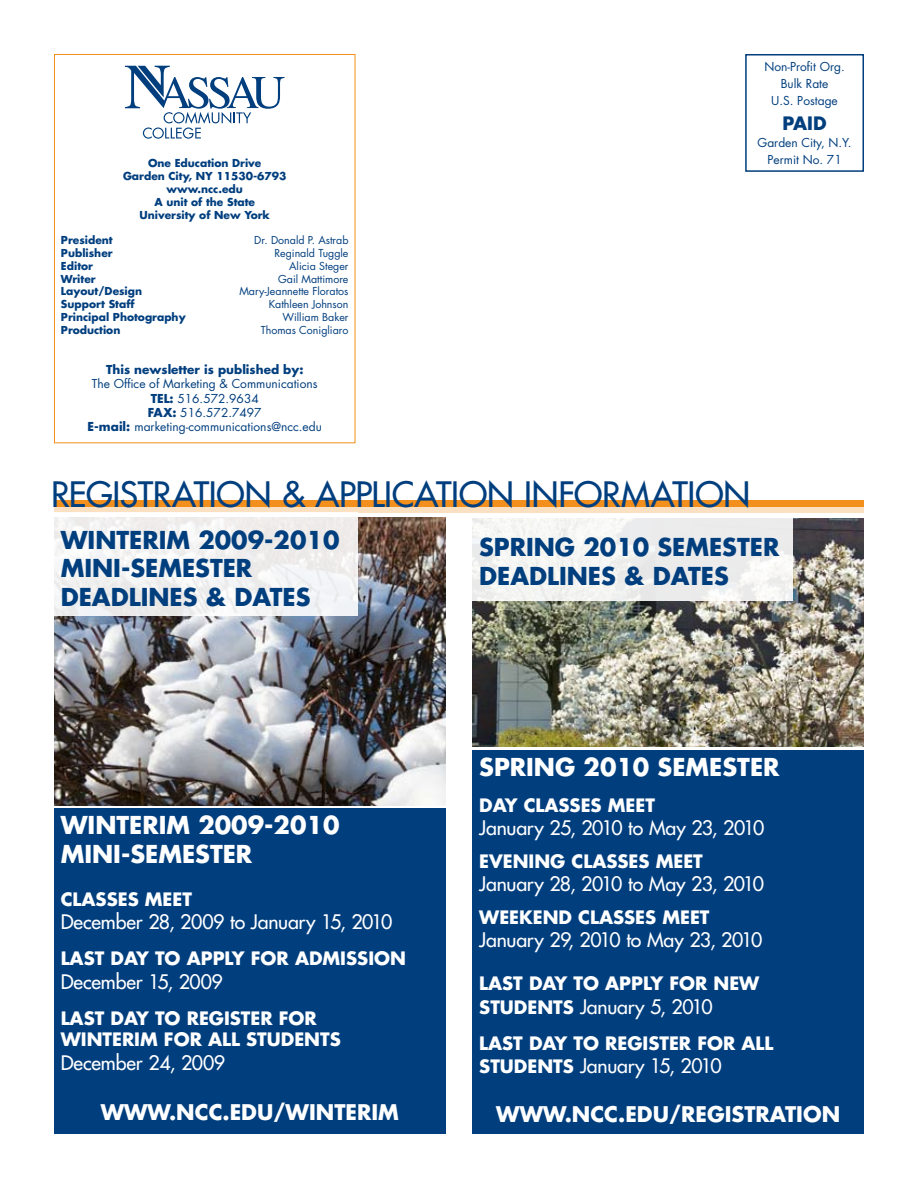
<style>
.page{position:relative;width:918px;height:1188px;background:#fff}
.page>*{position:absolute;margin:0;border:0;box-sizing:border-box;transform-origin:0 0}
.t1{font:34.05px "Futura";letter-spacing:-.005em;color:#003e7e}
.t2{font:700 24px/28.8px "Futura";color:#003e7e}
.t3{font:700 24px/28.8px "Futura";color:#fff}
.t4{font:700 21px "Futura";color:#fff}
.t5{font:19.5px "Futura";letter-spacing:-.025em;color:#fff}
.t6{font:19.5px "Futura";letter-spacing:-.045em;color:#fff}
.t7{font:700 18px/21.6px "Futura";color:#fff}
.t8{font:700 18px "Futura";color:#003e7e}
.t9{font:12px/14.4px "Futura";color:#003e7e;text-align:center}
.t10{font:700 12px "Futura";color:#003e7e}
.t11{font:700 10.65px/12.8px "Futura";color:#003e7e;text-align:center}
.t12{font:10.65px "Futura";color:#003e7e}
.s1{font-weight:700}
.s2{font-weight:700;font-size:18px}
</style>
<div class="page">
<div style="left:745px;top:54px;width:119px;height:118px;border:2px solid #003e7e"></div>
<svg style="left:125px;top:66px;width:160px;height:73px"></svg>
<div style="left:54px;top:54px;width:302px;height:389px;border:1px solid #f3901d"></div>
<div style="left:54px;top:808px;width:392px;height:326px;background:#003e7e"></div>
<div style="left:472px;top:750px;width:392px;height:384px;background:#003e7e"></div>
<div style="left:54px;top:500px;width:810px;height:13px;background:#f3901d"></div>
<div style="left:54px;top:507px;width:810px;height:6px;background:#fbe0c1"></div>
<img style="left:54px;top:517px;width:392px;height:288px">
<div style="left:39px;top:512px;width:319px;height:104px;background:linear-gradient(to right,#f6f5f6,#f0eff0)"></div>
<img style="left:472px;top:519px;width:392px;height:228px">
<div style="left:472px;top:517px;width:321px;height:84px;background:#eff0ee"></div>
<p class="t9" style="left:764px;top:58px;width:82px;line-height:17.2px">Non-Profit Org.<br>Bulk Rate<br>U.S. Postage</p>
<p class="t8" style="left:783px;top:111px;width:12px">PAID</p>
<p class="t9" style="left:758px;top:135px;width:96px">Garden City, N.Y.</p>
<p class="t11" style="left:148px;top:157px;width:115px">ONE EDUCATION DRIVE</p>
<p class="t9" style="left:767px;top:153px;width:76px">Permit No. 71</p>
<p class="t11" style="left:123px;top:169px;width:165px">GARDEN CITY, NY 11530-6793<br>WWW.NCC.EDU<br>A UNIT OF THE STATE<br>UNIVERSITY OF NEW YORK</p>
<p class="t11" style="left:61px;top:233px;width:53px">PRESIDENT</p>
<p class="t12" style="left:254px;top:233px;width:96px">Dr. Donald P. Astrab</p>
<p class="t11" style="left:61px;top:246px;width:53px">PUBLISHER</p>
<p class="t12" style="left:274px;top:246px;width:76px">Reginald Tuggle</p>
<p class="t11" style="left:61px;top:259px;width:34px">EDITOR</p>
<p class="t12" style="left:289px;top:258px;width:61px">Alicia Steger</p>
<p class="t11" style="left:61px;top:272px;width:36px">WRITER</p>
<p class="t12" style="left:278px;top:271px;width:72px">Gail Mattimore</p>
<p class="t11" style="left:61px;top:285px;width:83px">LAYOUT/DESIGN</p>
<p class="t12" style="left:239px;top:284px;width:111px">Mary-Jeannette Floratos</p>
<p class="t11" style="left:61px;top:297px;width:75px">SUPPORT STAFF</p>
<p class="t12" style="left:269px;top:297px;width:81px">Kathleen Johnson</p>
<p class="t11" style="left:61px;top:310px;width:126px">PRINCIPAL PHOTOGRAPHY</p>
<p class="t12" style="left:283px;top:310px;width:67px">William Baker</p>
<p class="t11" style="left:61px;top:323px;width:61px">PRODUCTION</p>
<p class="t12" style="left:261px;top:323px;width:89px">Thomas Conigliaro</p>
<p class="t10" style="left:106px;top:361px;width:199px">THIS NEWSLETTER IS PUBLISHED BY:</p>
<p class="t9" style="left:88px;top:376px;width:236px">The Office of Marketing &amp; Communications<br><span class="s1">TEL:</span> 516.572.9634<br><span class="s1">FAX:</span> 516.572.7497<br><span class="s1">E-MAIL:</span> marketing-communications@ncc.edu</p>
<h1 class="t1" style="left:51px;top:472px;width:701px">Registration &amp; Application information</h1>
<h2 class="t2" style="left:61px;top:525px;width:280px">WINTERIM 2009-2010<br>MIN I-SEMESTER<br>DEADLIN ES &amp; DATES</h2>
<h2 class="t2" style="left:479px;top:532px;width:302px">SPRING 2010 SEMESTER<br>DEADLIN ES &amp; DATES</h2>
<h2 class="t3" style="left:61px;top:810px;width:280px">WINTERIM 2009-2010<br>MIN I-SEMESTER</h2>
<p class="t7" style="left:61px;top:888px;width:133px">CLASSES MEET</p>
<p class="t5" style="left:61px;top:910px;width:333px">December 28, 2009 to January 15, 2010</p>
<p class="t7" style="left:61px;top:947px;width:343px">LAST DAY TO APPLY FOR ADMISSION</p>
<p class="t5" style="left:61px;top:969px;width:164px">December 15, 2009</p>
<p class="t7" style="left:61px;top:1007px;width:258px">LAST DAY TO REGISTER FOR<br>WINTERIM FOR ALL</p>
<p class="t7" style="left:246px;top:1028px;width:96px">STUDENTS</p>
<p class="t5" style="left:61px;top:1050px;width:166px">December 24, 2009</p>
<p class="t4" style="left:101px;top:1098px;width:300px">WWW.NCC.EDU/WINTERIM</p>
<h2 class="t3" style="left:479px;top:752px;width:302px">SPRING 2010 SEMESTER</h2>
<p class="t7" style="left:479px;top:794px;width:177px">DAY CLASSES MEET</p>
<p class="t6" style="left:479px;top:816px;width:287px">January 25, 2010 to May 23, 2010</p>
<p class="t7" style="left:479px;top:850px;width:225px">EVEN ING CLASSES MEET</p>
<p class="t6" style="left:479px;top:871px;width:286px">January 28, 2010 to May 23, 2010</p>
<p class="t7" style="left:479px;top:906px;width:232px">WEEKEN D CLASSES MEET</p>
<p class="t6" style="left:479px;top:927px;width:285px">January 29, 2010 to May 23, 2010</p>
<p class="t7" style="left:479px;top:972px;width:266px">LAST DAY TO APPLY FOR NEW</p>
<p class="t5" style="left:479px;top:994px;width:235px"><span class="s2">STUDENTS</span> January 5, 2010</p>
<p class="t7" style="left:479px;top:1032px;width:274px">LAST DAY TO REGISTER FOR ALL</p>
<p class="t5" style="left:479px;top:1053px;width:244px"><span class="s2">STUDENTS</span> January 15, 2010</p>
<p class="t4" style="left:496px;top:1099px;width:341px">WWW.NCC.EDU/REGISTRATION</p>
</div>
